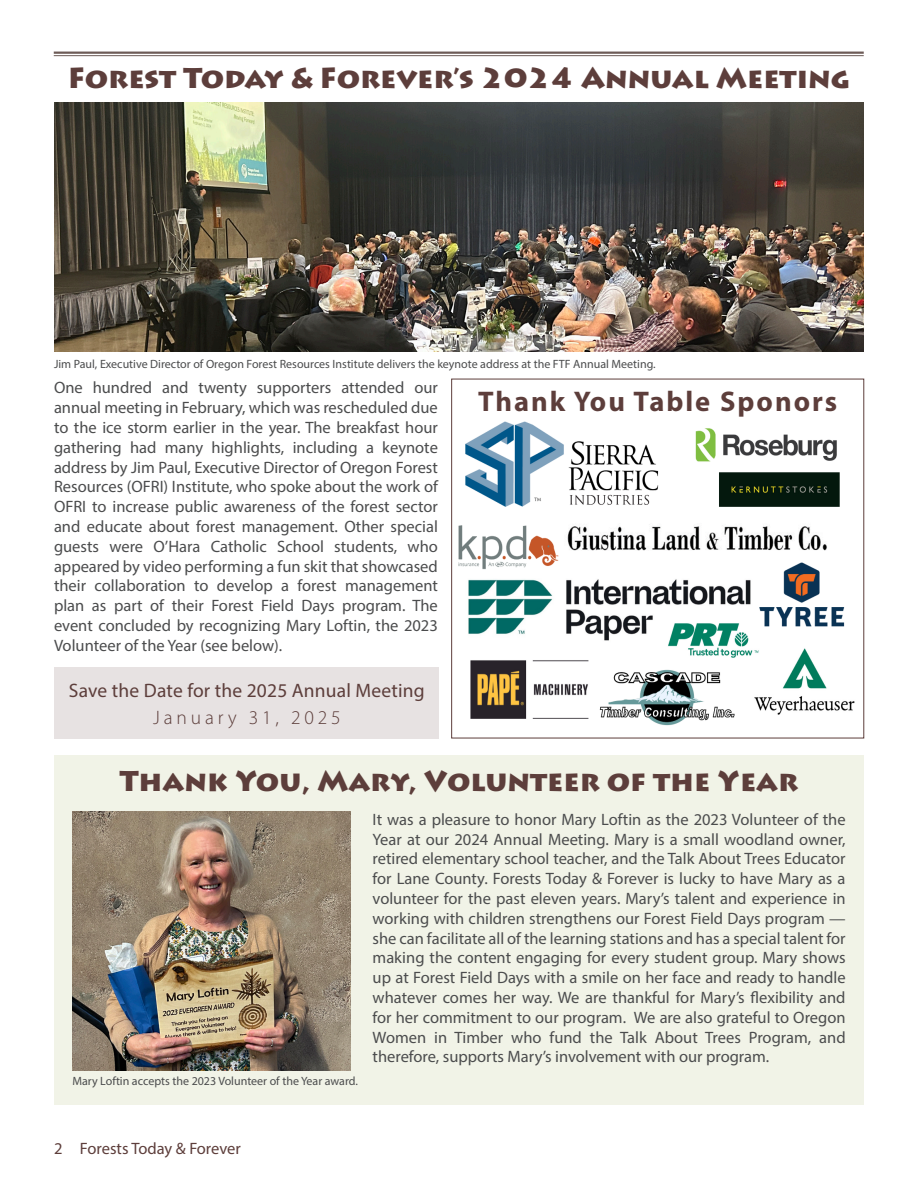
<style>
.page{position:relative;width:918px;height:1188px;background:#fff}
.page>*{position:absolute;margin:0;border:0;box-sizing:border-box;transform-origin:0 0}
.t1{font:900 28.5px "Lithos Pro";color:#5d3e3b}
.t2{font:700 28.5px "Myriad Pro";letter-spacing:.07em;color:#5d3e3b}
.t3{font:19.5px "Myriad Pro";letter-spacing:.01em;color:#5d3e3b}
.t4{font:300 19.5px "Myriad Pro";letter-spacing:.2em;color:#5d3e3b}
.t5{font:16.5px/19.8px "Myriad Pro";color:#4b4c4d;text-align:justify}
.t6{font:16.5px "Myriad Pro";color:#5d3e3b}
.t7{font:12px "Myriad Pro";color:#4b4c4d}
</style>
<div class="page">
<div style="left:54px;top:755px;width:810px;height:349px;background:#f1f3e7"></div>
<div style="left:451px;top:379px;width:413px;height:359px;border:1px solid #5d3e3b"></div>
<hr style="left:54px;top:52px;width:810px;height:2px;background:#6d5b57">
<hr style="left:54px;top:55px;width:810px;height:1px;background:#6d5b57">
<img style="left:72px;top:811px;width:279px;height:259px">
<img style="left:458px;top:421px;width:397px;height:305px">
<img style="left:54px;top:102px;width:810px;height:250px">
<div style="left:54px;top:667px;width:384px;height:72px;background:#e7e2e2"></div>
<p class="t1" style="left:68px;top:61px;width:784px">Forest Today &amp; Forever’s 2024 Annual Meeting</p>
<p class="t7" style="left:54px;top:357px;width:603px">Jim Paul, Executive Director of Oregon Forest Resources Institute delivers the keynote address at the FTF Annual Meeting.</p>
<p class="t5" style="left:54px;top:378px;width:385px">One hundred and twenty supporters attended our annual meeting in February, which was rescheduled due to the ice storm earlier in the year. The breakfast hour gathering had many highlights, including a keynote address by Jim Paul, Executive Director of Oregon Forest Resources (OFRI) Institute, who spoke about the work of OFRI to increase public awareness of the forest sector and educate about forest management. Other special guests were O’Hara Catholic School students, who appeared by video performing a fun skit that showcased their collaboration to develop a forest management plan as part of their Forest Field Days program. The event concluded by recognizing Mary Loftin, the 2023<br>Volunteer of the Year (see below).</p>
<p class="t3" style="left:69px;top:678px;width:357px">Save the Date for the 2025 Annual Meeting</p>
<p class="t4" style="left:153px;top:705px;width:189px">January 31, 2025</p>
<p class="t2" style="left:478px;top:383px;width:361px">Thank You Table Sponors</p>
<p class="t1" style="left:120px;top:764px;width:680px">Thank You, Mary, Volunteer of the Year</p>
<p class="t5" style="left:373px;top:809px;width:475px">It was a pleasure to honor Mary Loftin as the 2023 Volunteer of the Year at our 2024 Annual Meeting. Mary is a small woodland owner, retired elementary school teacher, and the Talk About Trees Educator for Lane County. Forests Today &amp; Forever is lucky to have Mary as a volunteer for the past eleven years. Mary’s talent and experience in working with children strengthens our Forest Field Days program — she can facilitate all of the learning stations and has a special talent for making the content engaging for every student group. Mary shows up at Forest Field Days with a smile on her face and ready to handle whatever comes her way. We are thankful for Mary’s flexibility and for her commitment to our program. We are also grateful to Oregon Women in Timber who fund the Talk About Trees Program, and therefore, supports Mary’s involvement with our program.</p>
<p class="t7" style="left:72px;top:1073px;width:287px">Mary Loftin accepts the 2023 Volunteer of the Year award.</p>
<p class="t6" style="left:54px;top:1138px;width:188px">2 Forests Today &amp; Forever</p>
</div>
